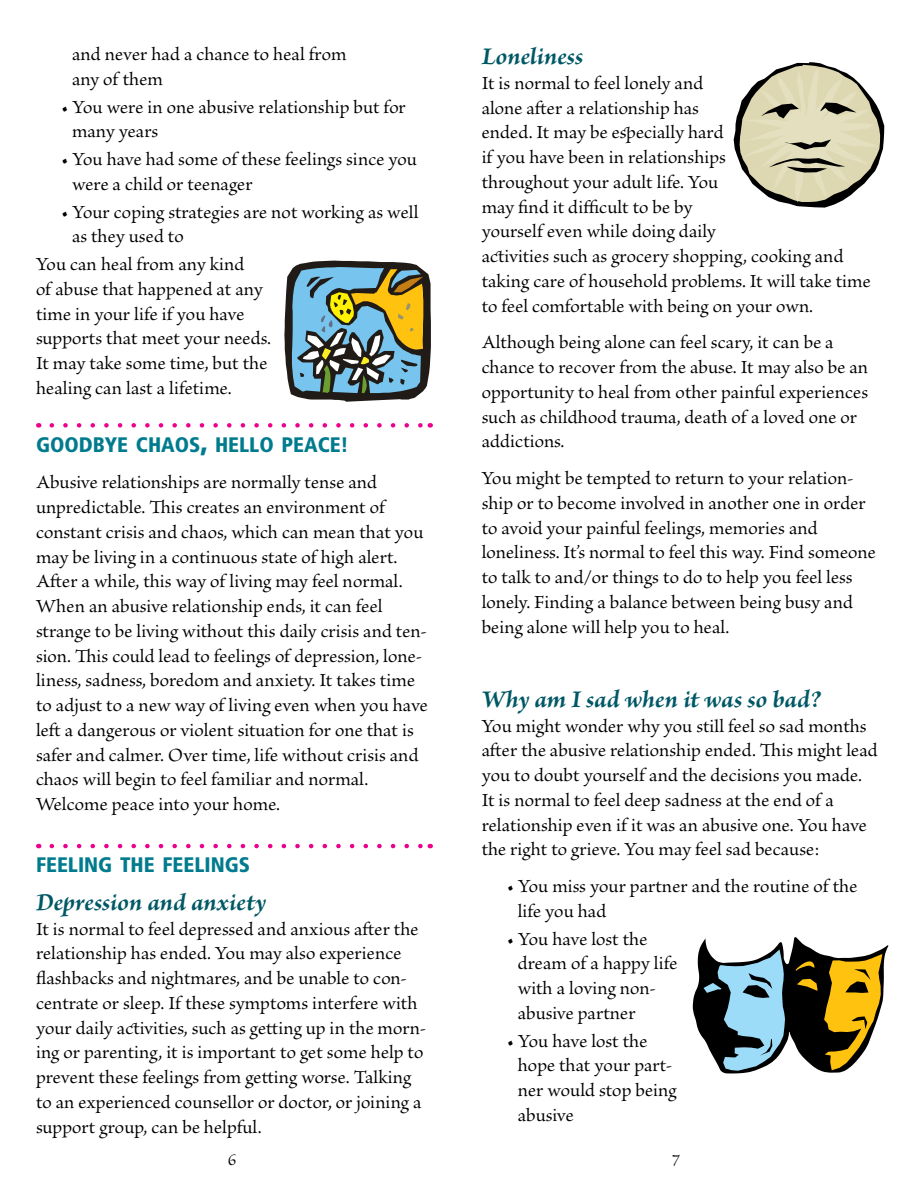
<style>
.page{position:relative;width:918px;height:1188px;background:#fff}
.page>*{position:absolute;margin:0;border:0;box-sizing:border-box;transform-origin:0 0}
.t1{font:italic 700 25.5px "Brioso Pro";color:#005865}
.t2{font:900 condensed 21px "Frutiger LT Std";color:#007b8e}
.t3{font:19.5px/24.8px "Brioso Pro";letter-spacing:.005em;color:#000}
.t4{font:16.5px "Brioso Pro";color:#000}
.s1{font-size:30px}
</style>
<div class="page">
<svg style="left:734px;top:62px;width:150px;height:146px"></svg>
<svg style="left:693px;top:937px;width:195px;height:136px"></svg>
<svg style="left:52px;top:423px;width:371px;height:5px"></svg>
<svg style="left:52px;top:844px;width:371px;height:4px"></svg>
<svg style="left:284px;top:261px;width:147px;height:141px;background:#788b7c"></svg>
<p class="t3" style="left:72px;top:43px;width:276px">and never had a chance to heal from any of them</p>
<p class="t3" style="left:72px;top:95px;width:335px;text-indent:-10px">• You were in one abusive relationship but for many years</p>
<p class="t3" style="left:72px;top:148px;width:346px;text-indent:-10px">• You have had some of these feelings since you were a child or teenager</p>
<p class="t3" style="left:72px;top:200px;width:348px;text-indent:-10px">• Your coping strategies are not working as well as they used to</p>
<p class="t3" style="left:36px;top:253px;width:236px">You can heal from any kind<br>of abuse that happened at any time in your life if you have supports that meet your needs.<br>It may take some time, but the healing can last a lifetime.</p>
<p class="t2" style="left:36px;top:432px;width:314px">GOODBYE CHAOS<span class="s1">,</span> HELLO PEACE!</p>
<p class="t3" style="left:36px;top:471px;width:393px">Abusive relationships are normally tense and unpredictable. This creates an environment of constant crisis and chaos, which can mean that you may be living in a continuous state of high alert.<br>After a while, this way of living may feel normal.<br>When an abusive relationship ends, it can feel strange to be living without this daily crisis and ten&shy;sion. This could lead to feelings of depression, lone&shy;liness, sadness, boredom and anxiety. It takes time to adjust to a new way of living even when you have left a dangerous or violent situation for one that is safer and calmer. Over time, life without crisis and chaos will begin to feel familiar and normal.<br>Welcome peace into your home.</p>
<h1 class="t1" style="left:482px;top:41px;width:103px">Loneliness</h1>
<p class="t3" style="left:482px;top:72px;width:391px">It is normal to feel lonely and<br>alone after a relationship has<br>ended. It may be especially hard<br>if you have been in relationships<br>throughout your adult life. You<br>may find it difficult to be by<br>yourself even while doing daily<br>activities such as grocery shopping, cooking and taking care of household problems. It will take time to feel comfortable with being on your own.</p>
<p class="t3" style="left:482px;top:331px;width:388px">Although being alone can feel scary, it can be a chance to recover from the abuse. It may also be an opportunity to heal from other painful experiences such as childhood trauma, death of a loved one or addictions.</p>
<p class="t3" style="left:482px;top:467px;width:396px">You might be tempted to return to your relation&shy;ship or to become involved in another one in order to avoid your painful feelings, memories and loneliness. It’s normal to feel this way. Find someone to talk to and/or things to do to help you feel less lonely. Finding a balance between being busy and being alone will help you to heal.</p>
<h1 class="t1" style="left:482px;top:683px;width:341px">Why am I sad when it was so bad?</h1>
<p class="t3" style="left:482px;top:714px;width:398px">You might wonder why you still feel so sad months after the abusive relationship ended. This might lead you to doubt yourself and the decisions you made.<br>It is normal to feel deep sadness at the end of a relationship even if it was an abusive one. You have the right to grieve. You may feel sad because:</p>
<p class="t3" style="left:518px;top:875px;width:341px;text-indent:-10px">• You miss your partner and the routine of the life you had</p>
<p class="t3" style="left:518px;top:927px;width:161px;text-indent:-10px">• You have lost the dream of a happy life with a loving non&shy;abusive partner</p>
<p class="t3" style="left:518px;top:1029px;width:160px;text-indent:-10px">• You have lost the hope that your part&shy;ner would stop being abusive</p>
<p class="t2" style="left:36px;top:852px;width:215px">FEELING THE FEELINGS</p>
<h1 class="t1" style="left:36px;top:886px;width:232px">Depression and anxiety</h1>
<p class="t3" style="left:36px;top:917px;width:392px">It is normal to feel depressed and anxious after the relationship has ended. You may also experience flashbacks and nightmares, and be unable to con&shy;centrate or sleep. If these symptoms interfere with your daily activities, such as getting up in the morn&shy;ing or parenting, it is important to get some help to prevent these feelings from getting worse. Talking to an experienced counsellor or doctor, or joining a support group, can be helpful.</p>
<p class="t4" style="left:228px;top:1151px;width:9px">6</p>
<p class="t4" style="left:672px;top:1151px;width:9px">7</p>
</div>
